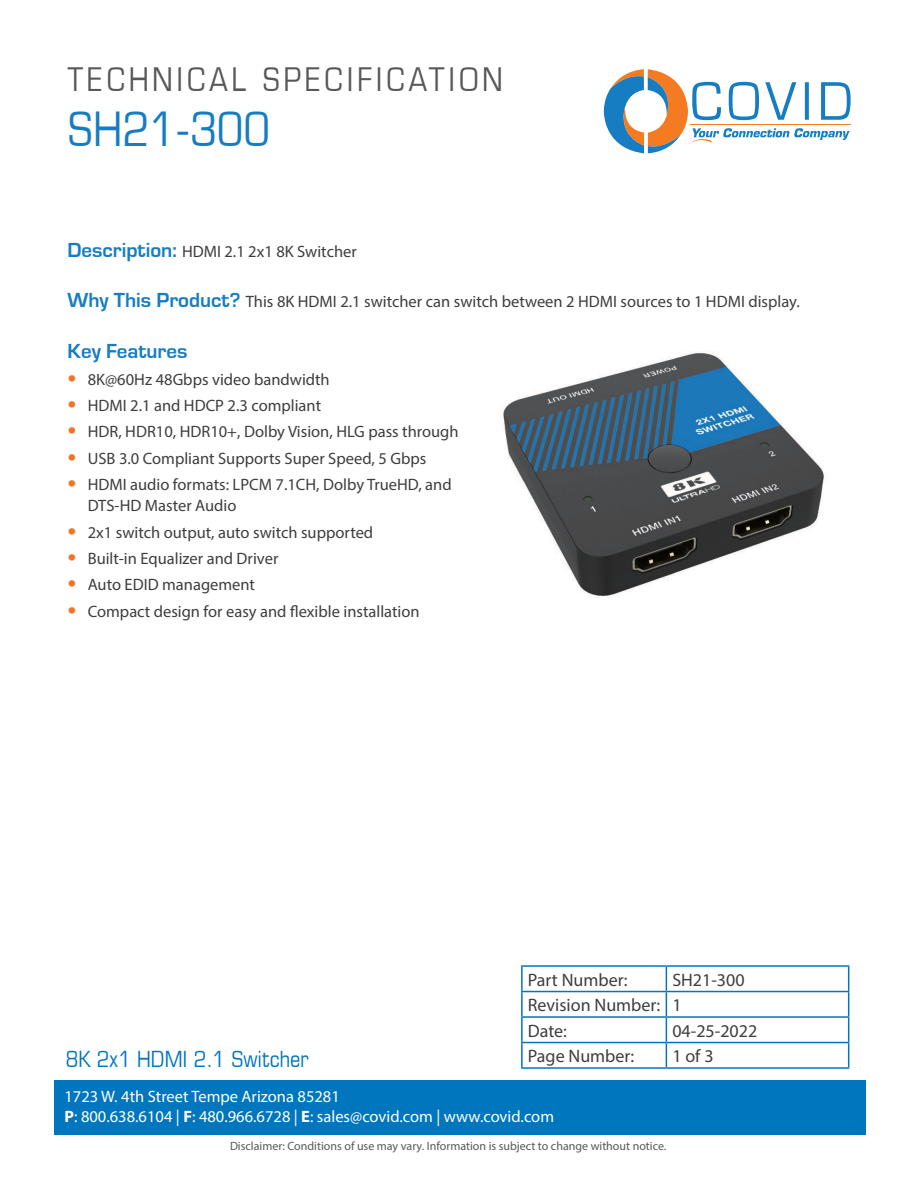
<style>
.page{position:relative;width:918px;height:1188px;background:#fff}
.page>*{position:absolute;margin:0;border:0;box-sizing:border-box;transform-origin:0 0}
.t1{font:condensed 48px "Eurostile";color:#177dc2}
.t2{font:condensed 33px "Eurostile";letter-spacing:.1em;color:#57585a}
.t3{font:condensed 22.5px "Eurostile";color:#0076be}
.t4{font:700 21px "Eurostile";color:#177dc2}
.t5{font:18px/25.5px "Myriad Pro";color:#3e3e3f}
.t6{font:16.5px/21px "Myriad Pro";color:#3e3e3f}
.t7{font:16.5px/19.8px "Myriad Pro";color:#fff}
.t8{font:12px "Myriad Pro";color:#57585a}
.s1{font-family:"Eurostile";font-weight:700;font-size:21px;color:#177dc2}
.s2{font-family:"Eurostile";font-stretch:condensed;font-size:18px;color:#f47325}
.s3{font-weight:700}
</style>
<div class="page">
<div style="left:54px;top:1080px;width:812px;height:55px;background:#0076be"></div>
<svg style="left:604px;top:69px;width:247px;height:84px"></svg>
<hr style="left:521px;top:965px;width:145px;height:2px;background:#0076be">
<hr style="left:521px;top:967px;width:2px;height:24px;background:#0076be">
<hr style="left:521px;top:991px;width:145px;height:1px;background:#0076be">
<hr style="left:521px;top:992px;width:2px;height:24px;background:#0076be">
<hr style="left:666px;top:965px;width:183px;height:2px;background:#0076be">
<hr style="left:666px;top:991px;width:183px;height:1px;background:#0076be">
<hr style="left:666px;top:1016px;width:183px;height:2px;background:#0076be">
<hr style="left:666px;top:1042px;width:183px;height:1px;background:#0076be">
<svg style="left:848px;top:967px;width:1px;height:100px"></svg>
<hr style="left:666px;top:1067px;width:183px;height:2px;background:#0076be">
<hr style="left:521px;top:1016px;width:145px;height:2px;background:#0076be">
<hr style="left:521px;top:1018px;width:2px;height:24px;background:#0076be">
<hr style="left:521px;top:1042px;width:145px;height:1px;background:#0076be">
<hr style="left:521px;top:1043px;width:2px;height:24px;background:#0076be">
<svg style="left:666px;top:967px;width:1px;height:100px"></svg>
<hr style="left:521px;top:1067px;width:145px;height:2px;background:#0076be">
<img style="left:501px;top:353px;width:324px;height:244px">
<h2 class="t2" style="left:68px;top:60px;width:437px">TECHNICAL SPECIFICATION</h2>
<h1 class="t1" style="left:68px;top:101px;width:204px">SH21-300</h1>
<p class="t6" style="left:68px;top:240px;width:291px"><span class="s1">Description:</span> HDMI 2.1 2x1 8K Switcher</p>
<p class="t6" style="left:68px;top:291px;width:734px"><span class="s1">Why This Product?</span> This 8K HDMI 2.1 switcher can switch between 2 HDMI sources to 1 HDMI display.</p>
<p class="t4" style="left:68px;top:340px;width:122px">Key Features</p>
<p class="t6" style="left:68px;top:368px;width:264px"><span class="s2">•</span> 8K@60Hz 48Gbps video bandwidth</p>
<p class="t6" style="left:68px;top:395px;width:255px"><span class="s2">•</span> HDMI 2.1 and HDCP 2.3 compliant</p>
<p class="t6" style="left:68px;top:421px;width:393px"><span class="s2">•</span> HDR, HDR10, HDR10+, Dolby Vision, HLG pass through</p>
<p class="t6" style="left:68px;top:447px;width:360px"><span class="s2">•</span> USB 3.0 Compliant Supports Super Speed, 5 Gbps</p>
<p class="t6" style="left:88px;top:474px;width:365px;text-indent:-20px"><span class="s2">•</span> HDMI audio formats: LPCM 7.1CH, Dolby TrueHD, and<br>DTS-HD Master Audio</p>
<p class="t6" style="left:68px;top:521px;width:307px"><span class="s2">•</span> 2x1 switch output, auto switch supported</p>
<p class="t6" style="left:68px;top:548px;width:212px"><span class="s2">•</span> Built-in Equalizer and Driver</p>
<p class="t6" style="left:68px;top:574px;width:189px"><span class="s2">•</span> Auto EDID management</p>
<p class="t6" style="left:68px;top:600px;width:354px"><span class="s2">•</span> Compact design for easy and flexible installation</p>
<p class="t5" style="left:528px;top:966px;width:101px">Part Number:</p>
<p class="t5" style="left:528px;top:966px;width:218px;text-indent:145px">SH21-300<br>Revision Number: 1<br>Date:</p>
<p class="t5" style="left:672px;top:1017px;width:86px">04-25-2022</p>
<h3 class="t3" style="left:66px;top:1045px;width:244px">8K 2x1 HDMI 2.1 Switcher</h3>
<p class="t5" style="left:528px;top:1043px;width:108px">Page Number:</p>
<p class="t5" style="left:672px;top:1043px;width:43px">1 of 3</p>
<p class="t7" style="left:64px;top:1087px;width:491px">1723 W. 4th Street Tempe Arizona 85281<br><span class="s3">P</span>: 800.638.6104 | <span class="s3">F</span>: 480.966.6728 | <span class="s3">E</span>: sales@covid.com | www.covid.com</p>
<p class="t8" style="left:230px;top:1139px;width:438px">Disclaimer: Conditions of use may vary. Information is subject to change without notice.</p>
</div>
